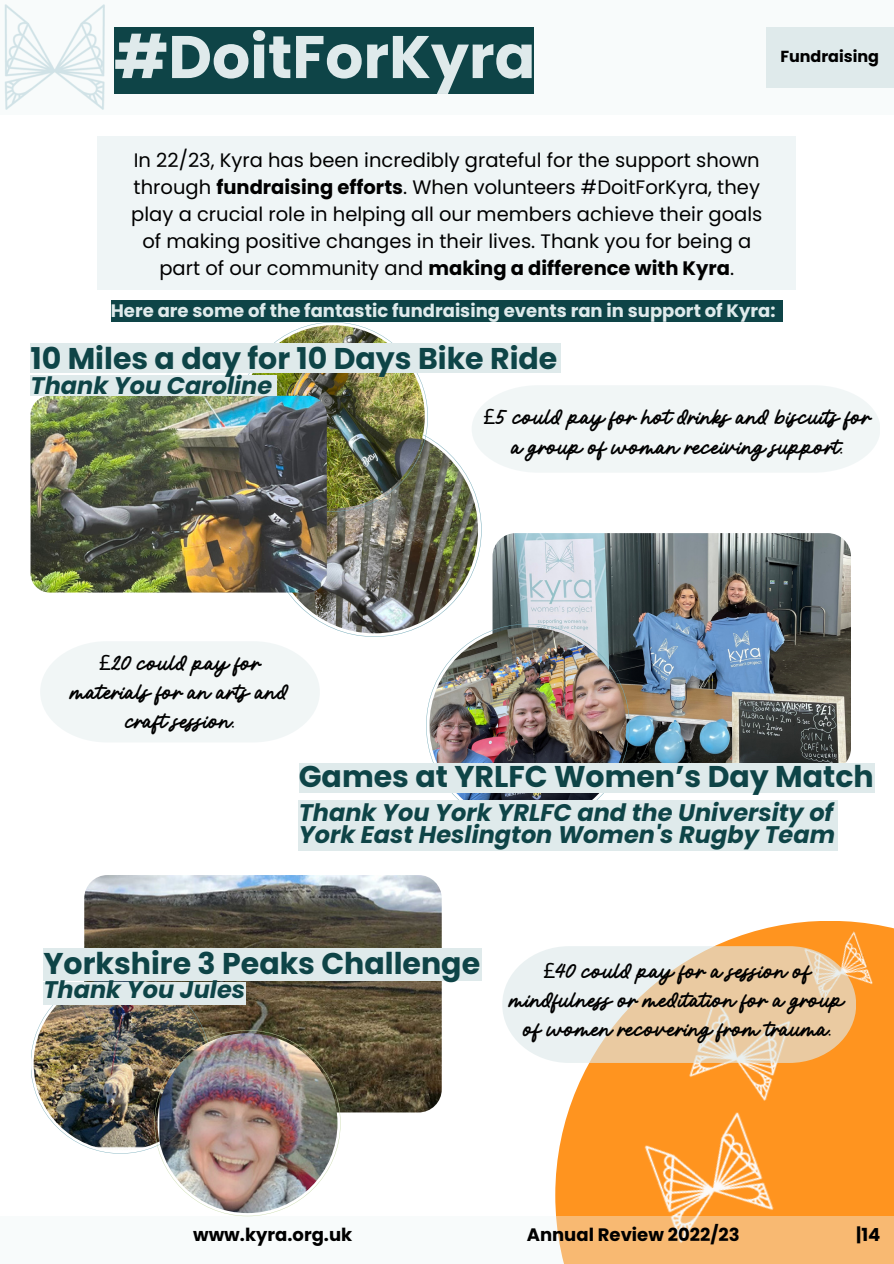
<style>
.page{position:relative;width:894px;height:1264px;background:#fff}
.page>*{position:absolute;margin:0;border:0;box-sizing:border-box;transform-origin:0 0}
.t1{font:700 60px "Poppins";color:#dfeaeb}
.t2{font:700 30px "Poppins";color:#0e4447}
.t3{font:italic 700 24px/22.5px "Poppins";color:#0e4447}
.t4{font:21px/29.2px "Khalila";color:#000;text-align:center}
.t5{font:19.5px/27px "Poppins";color:#000;text-align:center}
.t6{font:700 18px "Poppins";color:#dfeaeb}
.t7{font:700 18px "Poppins";color:#000}
.t8{font:700 15.9px "Poppins";color:#000}
.s1{font-weight:700}
.s2{font-family:"Noto Sans"}
</style>
<div class="page">
<div style="left:0;top:0;width:893px;height:115px;background:#f8fbfb"></div>
<img style="left:4px;top:4px;width:101px;height:106px">
<div style="left:114px;top:27px;width:419px;height:66px;background:#0e4447"></div>
<div style="left:765px;top:27px;width:128px;height:61px;background:#dfeaeb"></div>
<svg style="left:555px;top:924px;width:338px;height:292px;fill:#ff941f"></svg>
<img style="left:614px;top:1083px;width:192px;height:133px">
<img style="left:788px;top:921px;width:102px;height:97px">
<img style="left:664px;top:1062px;width:151px;height:64px">
<svg style="left:242px;top:1216px;width:651px;height:47px"></svg>
<img style="left:84px;top:875px;width:357px;height:237px;border-radius:23px">
<div style="left:43px;top:947px;width:438px;height:33px;background:#dfeaeb"></div>
<img style="left:31px;top:980px;width:309px;height:236px">
<img style="left:157px;top:1033px;width:180px;height:179px;border-radius:50%">
<svg style="left:267px;top:437px;width:214px;height:200px"></svg>
<img style="left:271px;top:426px;width:207px;height:207px;border-radius:50%">
<svg style="left:238px;top:322px;width:190px;height:189px"></svg>
<img style="left:241px;top:325px;width:183px;height:183px;border-radius:50%">
<img style="left:31px;top:396px;width:295px;height:196px;border-radius:19px">
<div style="left:31px;top:375px;width:246px;height:21px;background:#dfeaeb"></div>
<div style="left:31px;top:343px;width:530px;height:29px;background:#dfeaeb"></div>
<div style="left:97px;top:136px;width:698px;height:154px;background:#eff5f6"></div>
<div style="left:111px;top:301px;width:671px;height:21px;background:#0e4447"></div>
<svg style="left:40px;top:641px;width:280px;height:101px"></svg>
<img style="left:492px;top:533px;width:358px;height:238px;border-radius:23px">
<svg style="left:426px;top:624px;width:203px;height:175px"></svg>
<img style="left:429px;top:627px;width:197px;height:196px;border-radius:50%">
<div style="left:299px;top:763px;width:575px;height:29px;background:#dfeaeb"></div>
<div style="left:299px;top:799px;width:538px;height:51px;background:#dfeaeb"></div>
<div style="left:471px;top:385px;width:409px;height:88px;background:#f1f6f6"></div>
<svg style="left:502px;top:946px;width:353px;height:116px;background:#ebd9bf"></svg>
<h1 class="t1" style="left:114px;top:15px;width:422px">#DoitForKyra</h1>
<p class="t8" style="left:780px;top:46px;width:100px">Fundraising</p>
<p class="t5" style="left:131px;top:147px;width:632px">In 22/23, Kyra has been incredibly grateful for the support shown through <span class="s1">fundraising efforts</span>. When volunteers #DoitForKyra, they play a crucial role in helping all our members achieve their goals of making positive changes in their lives. Thank you for being a part of our community and <span class="s1">making a difference with Kyra</span>.</p>
<h2 class="t6" style="left:111px;top:298px;width:666px">Here are some of the fantastic fundraising events ran in support of Kyra:</h2>
<h3 class="t2" style="left:31px;top:337px;width:528px">10 Miles a day for 10 Days Bike Ride</h3>
<h4 class="t3" style="left:31px;top:374px;width:243px">Thank You Caroline</h4>
<h5 class="t4" style="left:483px;top:403px;width:389px"><span class="s2">£</span>5 could pay for hot drinks and biscuits for a group of woman receiving support.</h5>
<h5 class="t4" style="left:71px;top:648px;width:219px"><span class="s2">£</span>20 could pay for materials for an arts and craft session.</h5>
<p class="t2" style="left:299px;top:755px;width:576px">Games at YRLFC Women’s Day Match</p>
<p class="t3" style="left:299px;top:801px;width:537px">Thank You York YRLFC and the University of<br>York East Heslington Women's Rugby Team</p>
<p class="t2" style="left:43px;top:942px;width:438px">Yorkshire 3 Peaks Challenge</p>
<h4 class="t3" style="left:43px;top:978px;width:203px">Thank You Jules</h4>
<h5 class="t4" style="left:510px;top:956px;width:335px"><span class="s2">£</span>40 could pay for a session of mindfulness or meditation for a group of women recovering from trauma.</h5>
<h4 class="t7" style="left:193px;top:1221px;width:161px">www.kyra.org.uk</h4>
<p class="t7" style="left:526px;top:1221px;width:214px">Annual Review 2022/23</p>
<p class="t7" style="left:855px;top:1221px;width:26px">|14</p>
</div>
